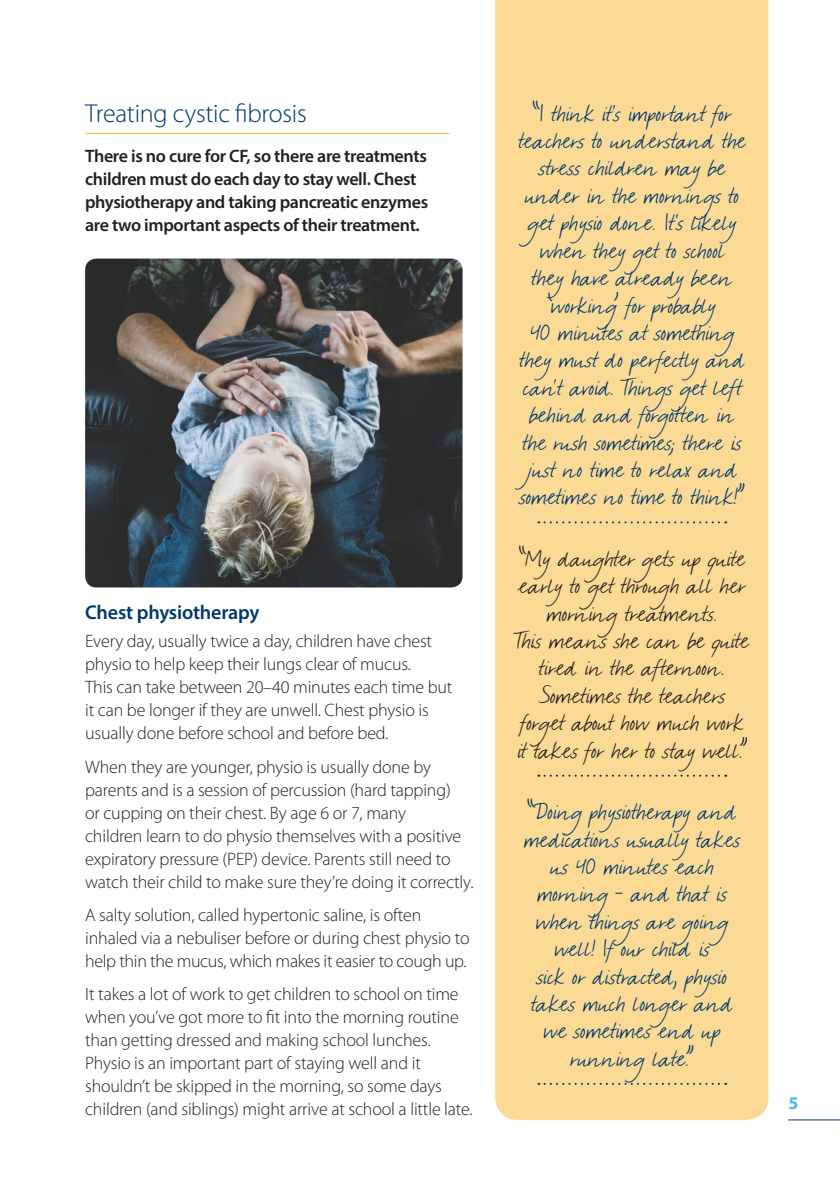
<style>
.page{position:relative;width:840px;height:1191px;background:#fff}
.page>*{position:absolute;margin:0;border:0;box-sizing:border-box;transform-origin:0 0}
.t1{font:300 26px "Myriad Pro";letter-spacing:-.01em;color:#00376b}
.t2{font:24.6px/27.4px "Manolo Handwriting";letter-spacing:.015em;color:#00376b;text-align:center}
.t3{font:24.6px/27.4px "Manolo Handwriting";letter-spacing:.015em;color:#231f20;text-align:center}
.t4{font:600 20px "Myriad Pro";letter-spacing:-.01em;color:#00376b}
.t5{font:300 18px/23px "Myriad Pro";letter-spacing:-.01em;color:#231f20}
.t6{font:600 18px/23px "Myriad Pro";letter-spacing:-.02em;color:#231f20}
.t7{font:700 18px "Myriad Pro";color:#50b7e8}
</style>
<div class="page">
<hr style="left:787px;top:1119px;width:52px;height:1px;background:#00376b">
<div style="left:495px;top:0;width:273px;height:1120px;background:#fbda95"></div>
<img style="left:85px;top:258px;width:377px;height:329px">
<hr style="left:85px;top:133px;width:364px;height:1px;background:#f7bc28">
<svg style="left:538px;top:521px;width:187px;height:2px"></svg>
<svg style="left:538px;top:774px;width:187px;height:2px"></svg>
<svg style="left:538px;top:1082px;width:187px;height:2px"></svg>
<h1 class="t1" style="left:85px;top:97px;width:223px">Treating cystic fibrosis</h1>
<p class="t6" style="left:85px;top:144px;width:344px">There is no cure for CF, so there are treatments children must do each day to stay well. Chest physiotherapy and taking pancreatic enzymes are two important aspects of their treatment.</p>
<p class="t4" style="left:85px;top:599px;width:176px">Chest physiotherapy</p>
<p class="t5" style="left:85px;top:629px;width:369px">Every day, usually twice a day, children have chest physio to help keep their lungs clear of mucus.<br>This can take between 20–40 minutes each time but it can be longer if they are unwell. Chest physio is usually done before school and before bed.</p>
<p class="t5" style="left:85px;top:755px;width:389px">When they are younger, physio is usually done by parents and is a session of percussion (hard tapping)<br>or cupping on their chest. By age 6 or 7, many<br>children learn to do physio themselves with a positive expiratory pressure (PEP) device. Parents still need to watch their child to make sure they’re doing it correctly.</p>
<p class="t5" style="left:85px;top:903px;width:386px">A salty solution, called hypertonic saline, is often inhaled via a nebuliser before or during chest physio to help thin the mucus, which makes it easier to cough up.</p>
<p class="t5" style="left:85px;top:982px;width:389px">It takes a lot of work to get children to school on time when you’ve got more to fit into the morning routine than getting dressed and making school lunches.<br>Physio is an important part of staying well and it shouldn’t be skipped in the morning, so some days children (and siblings) might arrive at school a little late.</p>
<p class="t2" style="left:518px;top:98px;width:228px">“I think it´s important for teachers to understand the stress children may be under in the mornings to get physio done. It´s likely when they get to school<br>they have already been ‘working’ for probably<br>40 minutes at something they must do perfectly and can´t avoid. Things get left behind and forgotten in the rush sometimes; there is just no time to relax and sometimes no time to think!”</p>
<h2 class="t3" style="left:515px;top:543px;width:234px">“My daughter gets up quite early to get through all her morning treatments.<br>This means she can be quite tired in the afternoon.<br>Sometimes the teachers forget about how much work it takes for her to stay well.”</h2>
<h2 class="t2" style="left:523px;top:797px;width:217px">“Doing physiotherapy and medications usually takes us 40 minutes each morning – and that is when things are going well! If our child is<br>sick or distracted, physio takes much longer and we sometimes end up running late.”</h2>
<p class="t7" style="left:787px;top:1091px;width:11px">5</p>
</div>
